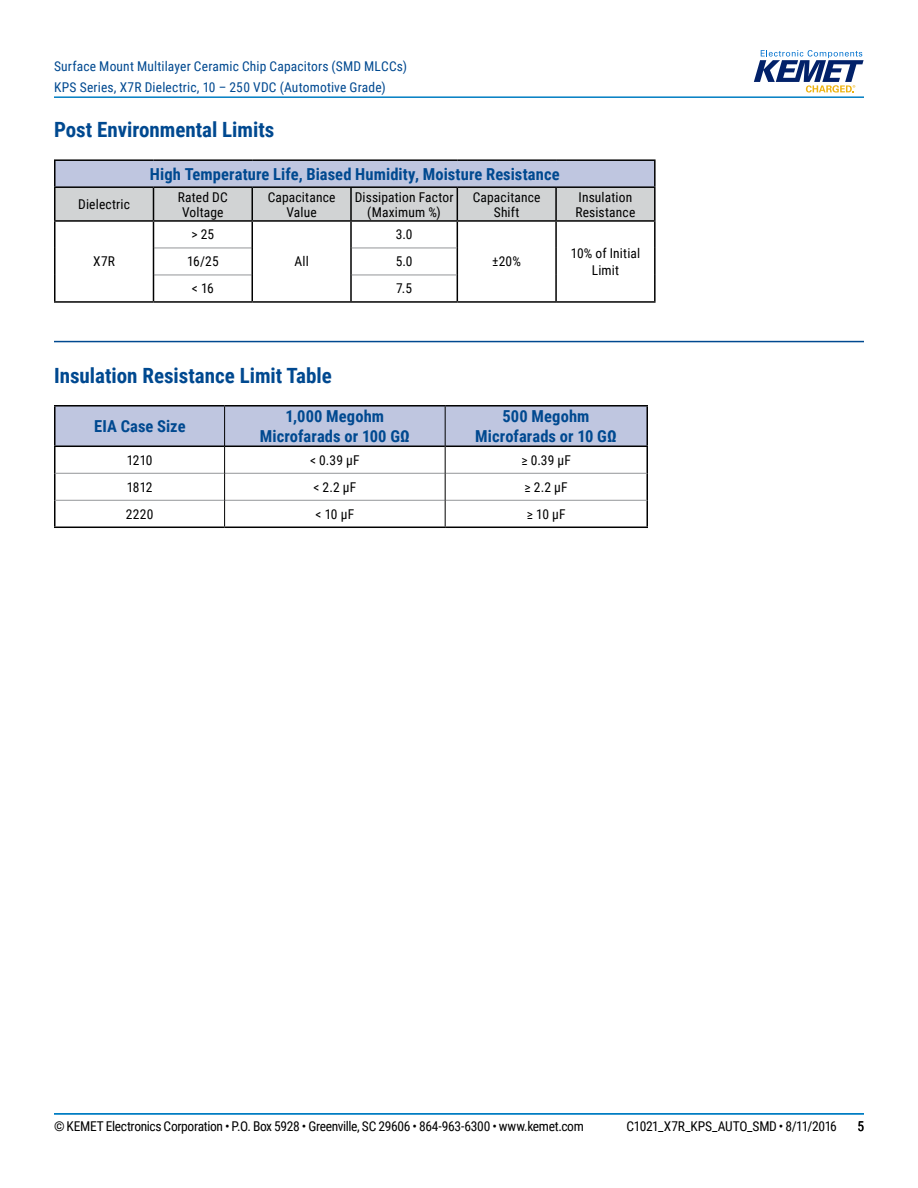
<style>
.page{position:relative;width:918px;height:1188px;background:#fff}
.page>*{position:absolute;margin:0;border:0;box-sizing:border-box;transform-origin:0 0}
.t1{font:700 21px "Roboto Condensed";color:#004990}
.t2{font:700 16.5px/19.8px "Roboto Condensed";letter-spacing:.005em;color:#004990;text-align:center}
.t3{font:13.5px/15px "Roboto Condensed";letter-spacing:.005em;color:#000;text-align:center}
.t4{font:13.5px "Roboto Condensed";letter-spacing:-.025em;color:#000}
.t5{font:13.5px/21px "Roboto Condensed";letter-spacing:.015em;color:#004990}
</style>
<div class="page">
<hr style="left:54px;top:1113px;width:810px;height:2px;background:#007dc3">
<hr style="left:54px;top:96px;width:810px;height:2px;background:#007dc3">
<svg style="left:754px;top:50px;width:110px;height:43px"></svg>
<hr style="left:54px;top:341px;width:810px;height:1px;background:#004990">
<div style="left:55px;top:160px;width:600px;height:27px;background:#bfc6e0"></div>
<hr style="left:54px;top:220px;width:99px;height:2px;background:#000">
<hr style="left:556px;top:220px;width:100px;height:2px;background:#000">
<hr style="left:54px;top:159px;width:99px;height:2px;background:#000">
<hr style="left:54px;top:161px;width:2px;height:25px;background:#000">
<hr style="left:153px;top:159px;width:99px;height:2px;background:#000">
<hr style="left:252px;top:159px;width:99px;height:2px;background:#000">
<hr style="left:351px;top:159px;width:106px;height:2px;background:#000">
<hr style="left:457px;top:159px;width:99px;height:2px;background:#000">
<hr style="left:556px;top:159px;width:100px;height:2px;background:#000">
<hr style="left:654px;top:161px;width:2px;height:25px;background:#000">
<hr style="left:54px;top:186px;width:99px;height:2px;background:#000">
<hr style="left:54px;top:188px;width:2px;height:32px;background:#000">
<hr style="left:252px;top:186px;width:99px;height:2px;background:#000">
<hr style="left:351px;top:186px;width:106px;height:2px;background:#000">
<hr style="left:457px;top:186px;width:99px;height:2px;background:#000">
<hr style="left:556px;top:186px;width:100px;height:2px;background:#000">
<hr style="left:54px;top:222px;width:2px;height:26px;background:#000">
<hr style="left:654px;top:222px;width:2px;height:26px;background:#000">
<hr style="left:54px;top:248px;width:2px;height:27px;background:#000">
<hr style="left:654px;top:248px;width:2px;height:27px;background:#000">
<hr style="left:54px;top:275px;width:2px;height:26px;background:#000">
<hr style="left:654px;top:275px;width:2px;height:26px;background:#000">
<hr style="left:54px;top:301px;width:99px;height:2px;background:#000">
<hr style="left:252px;top:301px;width:99px;height:2px;background:#000">
<hr style="left:351px;top:301px;width:106px;height:2px;background:#000">
<hr style="left:457px;top:301px;width:99px;height:2px;background:#000">
<hr style="left:556px;top:301px;width:100px;height:2px;background:#000">
<hr style="left:153px;top:186px;width:99px;height:2px;background:#000">
<svg style="left:55px;top:187px;width:600px;height:114px"></svg>
<hr style="left:153px;top:301px;width:99px;height:2px;background:#000">
<hr style="left:350px;top:188px;width:2px;height:32px;background:#000">
<hr style="left:457px;top:188px;width:1px;height:32px;background:#000">
<hr style="left:555px;top:188px;width:2px;height:32px;background:#000">
<hr style="left:654px;top:188px;width:2px;height:32px;background:#000">
<hr style="left:54px;top:447px;width:2px;height:26px;background:#000">
<hr style="left:646px;top:447px;width:2px;height:26px;background:#000">
<hr style="left:54px;top:473px;width:2px;height:27px;background:#000">
<hr style="left:646px;top:473px;width:2px;height:27px;background:#000">
<hr style="left:54px;top:500px;width:2px;height:27px;background:#000">
<hr style="left:646px;top:500px;width:2px;height:27px;background:#000">
<hr style="left:54px;top:527px;width:171px;height:1px;background:#000">
<hr style="left:225px;top:527px;width:220px;height:1px;background:#000">
<hr style="left:445px;top:527px;width:203px;height:1px;background:#000">
<hr style="left:54px;top:405px;width:171px;height:2px;background:#000">
<hr style="left:54px;top:407px;width:2px;height:39px;background:#000">
<hr style="left:225px;top:405px;width:220px;height:2px;background:#000">
<hr style="left:445px;top:405px;width:203px;height:2px;background:#000">
<hr style="left:646px;top:407px;width:2px;height:39px;background:#000">
<hr style="left:54px;top:446px;width:170px;height:1px;background:#000">
<hr style="left:446px;top:446px;width:202px;height:1px;background:#000">
<svg style="left:55px;top:406px;width:592px;height:121px"></svg>
<p class="t5" style="left:54px;top:55px;width:355px">Surface Mount Multilayer Ceramic Chip Capacitors (SMD MLCCs)<br>KPS Series, X7R Dielectric, 10 – 250 VDC (Automotive Grade)</p>
<h1 class="t1" style="left:54px;top:115px;width:222px">Post Environmental Limits</h1>
<p class="t2" style="left:150px;top:164px;width:411px">High Temperature Life, Biased Humidity, Moisture Resistance</p>
<p class="t3" style="left:78px;top:196px;width:53px">Dielectric</p>
<p class="t3" style="left:178px;top:189px;width:52px">Rated DC<br>Voltage</p>
<p class="t3" style="left:268px;top:189px;width:69px">Capacitance<br>Value</p>
<p class="t3" style="left:355px;top:189px;width:100px">Dissipation Factor (Maximum %)</p>
<p class="t3" style="left:473px;top:189px;width:69px">Capacitance<br>Shift</p>
<p class="t3" style="left:576px;top:189px;width:61px;text-align:left">Insulation<br>Resistance</p>
<p class="t3" style="left:93px;top:254px;width:23px">X7R</p>
<p class="t3" style="left:191px;top:227px;width:24px">&gt; 25</p>
<p class="t3" style="left:396px;top:227px;width:18px">3.0</p>
<p class="t3" style="left:492px;top:254px;width:30px">±20%</p>
<p class="t3" style="left:571px;top:245px;width:71px;line-height:16.2px">10% of Initial<br>Limit</p>
<p class="t3" style="left:294px;top:254px;width:16px">All</p>
<p class="t3" style="left:187px;top:254px;width:33px">16/25</p>
<p class="t3" style="left:396px;top:254px;width:18px">5.0</p>
<p class="t3" style="left:192px;top:281px;width:23px">&lt; 16</p>
<p class="t3" style="left:396px;top:281px;width:17px">7.5</p>
<h1 class="t1" style="left:54px;top:361px;width:279px">Insulation Resistance Limit Table</h1>
<p class="t2" style="left:94px;top:416px;width:93px">EIA Case Size</p>
<p class="t2" style="left:260px;top:406px;width:152px">1,000 Megohm<br>Microfarads or 100 GΩ</p>
<p class="t2" style="left:475px;top:406px;width:143px">500 Megohm<br>Microfarads or 10 GΩ</p>
<p class="t3" style="left:127px;top:452px;width:27px">1210</p>
<p class="t3" style="left:310px;top:452px;width:51px">&lt; 0.39 µF</p>
<p class="t3" style="left:521px;top:452px;width:51px">≥ 0.39 µF</p>
<p class="t3" style="left:127px;top:479px;width:27px">1812</p>
<p class="t3" style="left:313px;top:479px;width:44px">&lt; 2.2 µF</p>
<p class="t3" style="left:525px;top:479px;width:45px">≥ 2.2 µF</p>
<p class="t3" style="left:126px;top:506px;width:29px">2220</p>
<p class="t3" style="left:316px;top:506px;width:40px">&lt; 10 µF</p>
<p class="t3" style="left:527px;top:506px;width:40px">≥ 10 µF</p>
<p class="t4" style="left:54px;top:1116px;width:531px">© KEMET Electronics Corporation • P.O. Box 5928 • Greenville, SC 29606 • 864-963-6300 • www.kemet.com</p>
<p class="t4" style="left:627px;top:1116px;width:212px">C1021_X7R_KPS_AUTO_SMD • 8/11/2016</p>
<p class="t3" style="left:857px;top:1118px;width:8px">5</p>
</div>
